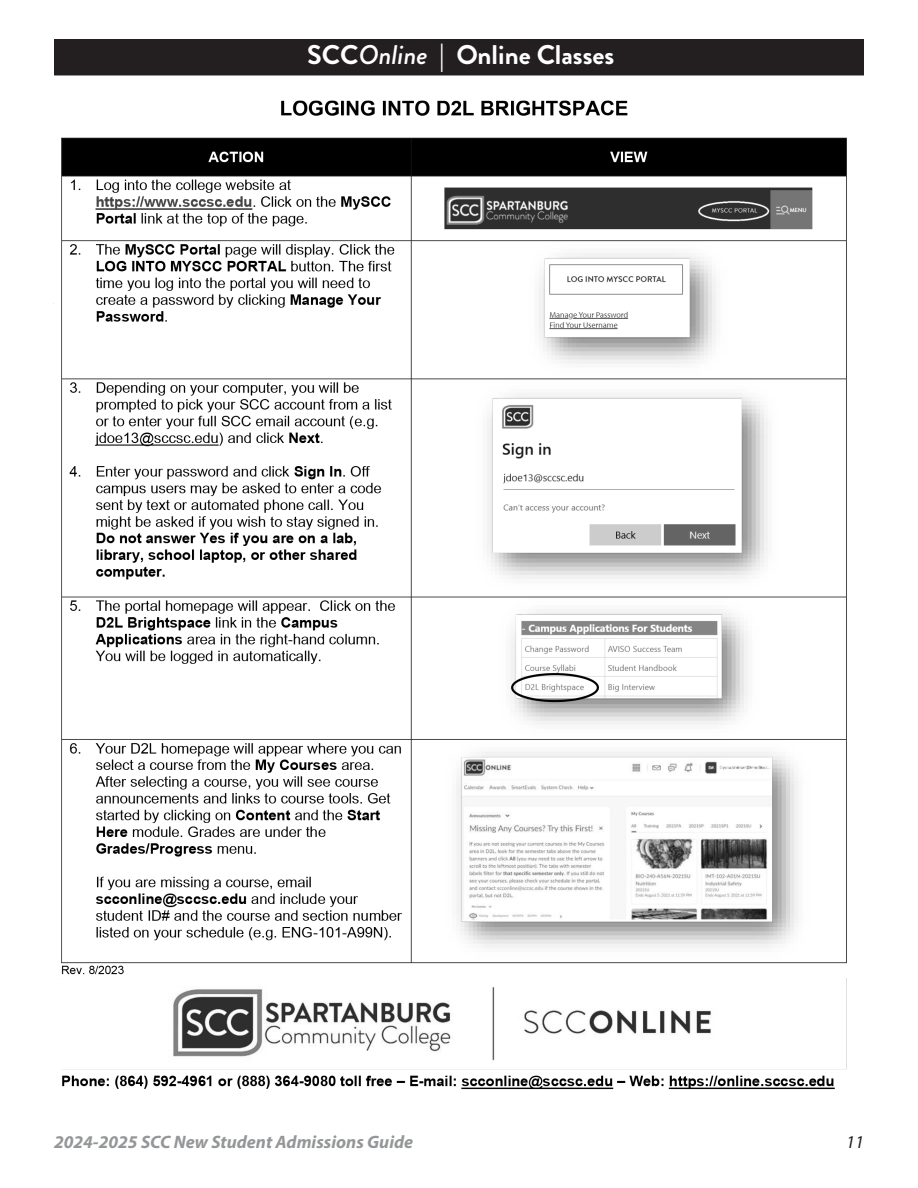
<style>
.page{position:relative;width:918px;height:1188px;background:#fff}
.page>*{position:absolute;margin:0;border:0;box-sizing:border-box;transform-origin:0 0}
.Headline{font:700 27px "Brandon Grotesque";color:#fff}
.t1{font:italic 700 18px "Myriad Pro";color:#949698}
.t2{font:italic 18px "Myriad Pro";color:#231f20}
.s1{font-weight:500;font-style:italic}
</style>
<div class="page">
<div style="left:55px;top:40px;width:808px;height:35px;background:#231f20"></div>
<div style="left:54px;top:39px;width:810px;height:36px;border:2px solid #231f20"></div>
<img style="left:61px;top:100px;width:786px;height:990px">
<p class="Headline" style="left:307px;top:36px;width:309px">SCC<span class="s1">Online</span> | Online Classes</p>
<p class="t1" style="left:54px;top:1130px;width:361px">2024-2025 SCC New Student Admissions Guide</p>
<p class="t2" style="left:846px;top:1130px;width:19px">11</p>
</div>
